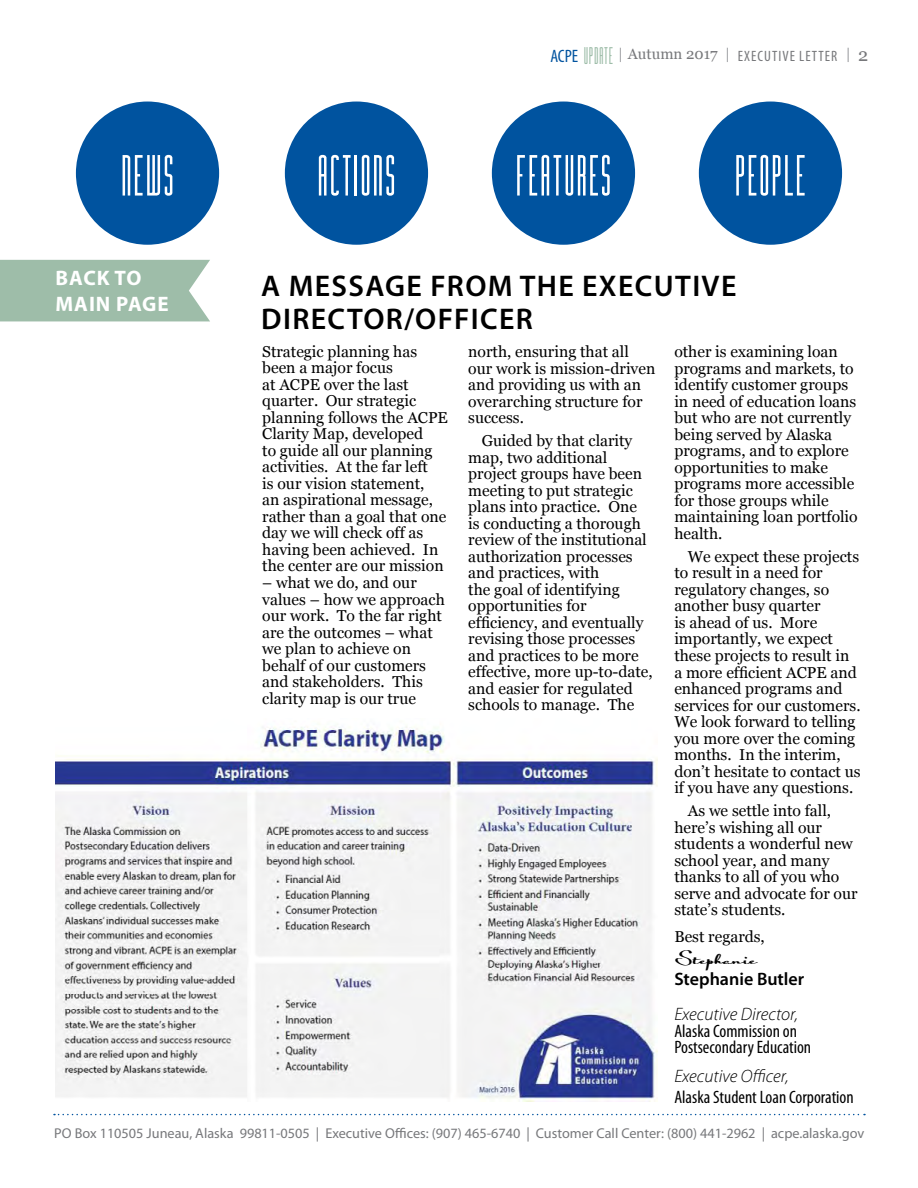
<style>
.page{position:relative;width:918px;height:1188px;background:#fff}
.page>*{position:absolute;margin:0;border:0;box-sizing:border-box;transform-origin:0 0}
.t1{font:54px "Facunda";letter-spacing:.025em;color:#fff}
.t2{font:600 30px/33px "Myriad Pro";letter-spacing:.045em;color:#000}
.t3{font:700 21px/25.2px "Myriad Pro";letter-spacing:.04em;color:#fff}
.t4{font:condensed 18px/16.5px "Myriad Pro";color:#000}
.t5{font:italic 300 18px "Myriad Pro";color:#000}
.t6{font:600 18px "Myriad Pro";color:#000}
.t7{font:900 18px "Affable";color:#000}
.t8{font:15.75px/16.5px "Georgia";color:#000}
.t9{font:condensed 15px "Myriad Pro";letter-spacing:.07em;color:#77787b}
.t10{font:14.25px "Myriad Pro";color:#77787b}
.s1{font-size:18px;color:#00539f}
.s2{font-family:"Facunda";font-stretch:normal;font-size:22.5px;color:#9ebda9}
.s3{font-family:"Georgia";font-stretch:normal;color:#939598}
.s4{font-family:"Georgia";font-stretch:normal}
.s5{font-family:"Georgia";font-stretch:normal;font-size:18px}
</style>
<div class="page">
<div style="left:699px;top:102px;width:143px;height:143px;background:#00539f;border-radius:50%"></div>
<div style="left:492px;top:102px;width:143px;height:143px;background:#00539f;border-radius:50%"></div>
<div style="left:285px;top:102px;width:143px;height:143px;background:#00539f;border-radius:50%"></div>
<div style="left:76px;top:102px;width:143px;height:143px;background:#00539f;border-radius:50%"></div>
<svg style="left:54px;top:1114px;width:811px;height:1px"></svg>
<div style="left:0;top:260px;width:210px;height:61px;background:#9ebda9"></div>
<img style="left:55px;top:726px;width:602px;height:376px">
<p class="t9" style="left:550px;top:47px;width:319px"><span class="s1">ACPE</span> <span class="s2">UPDATE</span> <span class="s3">|</span> <span class="s4">Autumn 2017</span> <span class="s3">|</span> Exec utive Letter <span class="s3">|</span> <span class="s5">2</span></p>
<h1 class="t1" style="left:121px;top:145px;width:55px">NEWS</h1>
<h1 class="t1" style="left:317px;top:145px;width:80px">ACTIONS</h1>
<h1 class="t1" style="left:516px;top:145px;width:97px">FEATURES</h1>
<h1 class="t1" style="left:735px;top:145px;width:73px">PEOPLE</h1>
<h3 class="t3" style="left:56px;top:265px;width:115px">BACK TO<br>MAIN PAGE</h3>
<h2 class="t2" style="left:261px;top:268px;width:477px">A MESSAGE FROM THE EXECUTIVE<br>DIRECTOR/OFFICER</h2>
<p class="t8" style="left:262px;top:343px;width:187px">Strategic planning has been a major focus<br>at ACPE over the last quarter. Our strategic planning follows the ACPE<br>Clarity Map, developed<br>to guide all our planning activities. At the far left<br>is our vision statement,<br>an aspirational message, rather than a goal that one day we will check off as having been achieved. In the center are our mission</p>
<p class="t8" style="left:262px;top:574px;width:184px">– what we do, and our values – how we approach our work. To the far right are the outcomes – what we plan to achieve on behalf of our customers and stakeholders. This clarity map is our true</p>
<p class="t8" style="left:468px;top:343px;width:189px">north, ensuring that all our work is mission-driven and providing us with an overarching structure for success.</p>
<p class="t8" style="left:468px;top:433px;width:186px;text-indent:13px">Guided by that clarity map, two additional project groups have been meeting to put strategic plans into practice. One<br>is conducting a thorough review of the institutional authorization processes and practices, with<br>the goal of identifying opportunities for efficiency, and eventually revising those processes and practices to be more effective, more up-to-date, and easier for regulated schools to manage. The</p>
<p class="t8" style="left:674px;top:343px;width:185px">other is examining loan programs and markets, to identify customer groups in need of education loans but who are not currently being served by Alaska programs, and to explore opportunities to make programs more accessible for those groups while maintaining loan portfolio health.</p>
<p class="t8" style="left:674px;top:548px;width:188px;text-indent:13px">We expect these projects to result in a need for regulatory changes, so another busy quarter<br>is ahead of us. More importantly, we expect these projects to result in a more efficient ACPE and enhanced programs and services for our customers.<br>We look forward to telling you more over the coming months. In the interim, don’t hesitate to contact us if you have any questions.</p>
<p class="t8" style="left:674px;top:803px;width:185px;text-indent:13px">As we settle into fall, here’s wishing all our students a wonderful new school year, and many thanks to all of you who serve and advocate for our state’s students.</p>
<p class="t8" style="left:674px;top:928px;width:92px">Best regards,</p>
<p class="t7" style="left:674px;top:947px;width:83px">Stephanie</p>
<p class="t6" style="left:674px;top:968px;width:131px">Stephanie Butler</p>
<p class="t5" style="left:674px;top:1004px;width:125px">Executive Director,</p>
<p class="t4" style="left:674px;top:1022px;width:138px">Alaska Commission on<br>Postsecondary Education</p>
<p class="t5" style="left:674px;top:1065px;width:116px">Executive Officer,</p>
<p class="t4" style="left:674px;top:1089px;width:181px">Alaska Student Loan Corporation</p>
<p class="t10" style="left:54px;top:1125px;width:812px">PO Box 110505 Juneau, Alaska 99811-0505 | Executive Offices: (907) 465-6740 | Customer Call Center: (800) 441-2962 | acpe.alaska.gov</p>
</div>
